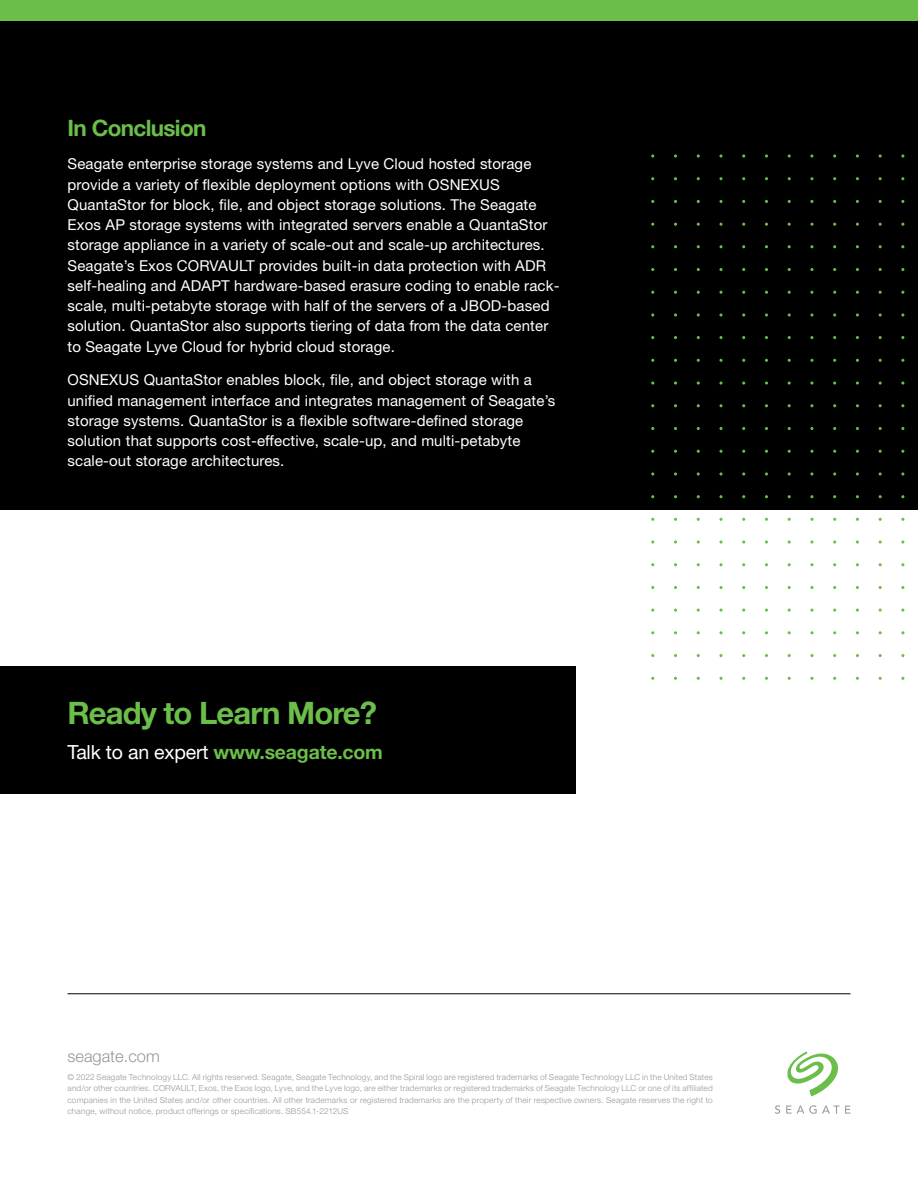
<style>
.page{position:relative;width:918px;height:1188px;background:#fff}
.page>*{position:absolute;margin:0;border:0;box-sizing:border-box;transform-origin:0 0}
.t1{font:700 31.05px "Helvetica Neue LT Std";letter-spacing:-.03em;color:#6bbe4a}
.t2{font:700 22.5px "Helvetica Neue";letter-spacing:-.03em;color:#6bbe4a}
.t3{font:700 19.5px "Helvetica Neue LT Std";letter-spacing:-.01em;color:#6bbe4a}
.t4{font:300 16.5px "Helvetica Neue LT Std";color:#97989a}
.t5{font:15px/20.2px "Helvetica Neue LT Std";letter-spacing:.01em;color:#fff}
.t6{font:300 8.25px/11.2px "Helvetica Neue LT Std";letter-spacing:.02em;color:#97989a;text-align:justify}
.s1{font-weight:400;color:#fff}
</style>
<div class="page">
<div style="left:0;top:0;width:918px;height:21px;background:#6bbe4a"></div>
<div style="left:0;top:666px;width:576px;height:128px;background:#000"></div>
<hr style="left:68px;top:994px;width:782px;height:1px;background:#000">
<svg style="left:787px;top:1051px;width:51px;height:45px"></svg>
<svg style="left:775px;top:1105px;width:5px;height:9px"></svg>
<svg style="left:786px;top:1105px;width:44px;height:9px"></svg>
<svg style="left:833px;top:1106px;width:18px;height:8px"></svg>
<div style="left:0;top:21px;width:918px;height:489px;background:#000"></div>
<svg style="left:674px;top:154px;width:3px;height:4px"></svg>
<svg style="left:719px;top:154px;width:4px;height:4px"></svg>
<svg style="left:719px;top:177px;width:4px;height:3px"></svg>
<svg style="left:719px;top:200px;width:4px;height:3px"></svg>
<svg style="left:742px;top:154px;width:3px;height:4px"></svg>
<svg style="left:674px;top:313px;width:3px;height:4px"></svg>
<svg style="left:719px;top:268px;width:4px;height:3px"></svg>
<svg style="left:719px;top:313px;width:4px;height:4px"></svg>
<svg style="left:742px;top:313px;width:3px;height:4px"></svg>
<svg style="left:674px;top:381px;width:3px;height:4px"></svg>
<svg style="left:719px;top:336px;width:4px;height:3px"></svg>
<svg style="left:719px;top:359px;width:4px;height:3px"></svg>
<svg style="left:719px;top:381px;width:4px;height:4px"></svg>
<svg style="left:765px;top:154px;width:3px;height:4px"></svg>
<svg style="left:833px;top:154px;width:3px;height:4px"></svg>
<svg style="left:765px;top:313px;width:3px;height:4px"></svg>
<svg style="left:833px;top:313px;width:3px;height:4px"></svg>
<svg style="left:856px;top:154px;width:3px;height:4px"></svg>
<svg style="left:856px;top:313px;width:3px;height:4px"></svg>
<svg style="left:765px;top:381px;width:3px;height:4px"></svg>
<svg style="left:833px;top:381px;width:3px;height:4px"></svg>
<svg style="left:856px;top:381px;width:3px;height:4px"></svg>
<svg style="left:674px;top:472px;width:3px;height:4px"></svg>
<svg style="left:719px;top:427px;width:4px;height:3px"></svg>
<svg style="left:719px;top:472px;width:4px;height:4px"></svg>
<svg style="left:719px;top:495px;width:4px;height:3px"></svg>
<svg style="left:674px;top:540px;width:3px;height:4px"></svg>
<svg style="left:719px;top:518px;width:4px;height:3px"></svg>
<svg style="left:719px;top:540px;width:4px;height:4px"></svg>
<svg style="left:719px;top:586px;width:4px;height:3px"></svg>
<svg style="left:719px;top:654px;width:4px;height:3px"></svg>
<svg style="left:719px;top:677px;width:4px;height:3px"></svg>
<svg style="left:765px;top:472px;width:3px;height:4px"></svg>
<svg style="left:833px;top:472px;width:3px;height:4px"></svg>
<svg style="left:765px;top:540px;width:3px;height:4px"></svg>
<svg style="left:833px;top:540px;width:3px;height:4px"></svg>
<svg style="left:856px;top:472px;width:3px;height:4px"></svg>
<svg style="left:856px;top:540px;width:3px;height:4px"></svg>
<h2 class="t2" style="left:68px;top:110px;width:140px">In Conclusion</h2>
<p class="t5" style="left:68px;top:154px;width:494px">Seagate enterprise storage systems and Lyve Cloud hosted storage provide a variety of flexible deployment options with OSNEXUS QuantaStor for block, file, and object storage solutions. The Seagate Exos AP storage systems with integrated servers enable a QuantaStor storage appliance in a variety of scale-out and scale-up architectures.<br>Seagate’s Exos CORVAULT provides built-in data protection with ADR self-healing and ADAPT hardware-based erasure coding to enable rack&shy;scale, multi-petabyte storage with half of the servers of a JBOD-based solution. QuantaStor also supports tiering of data from the data center to Seagate Lyve Cloud for hybrid cloud storage.</p>
<p class="t5" style="left:68px;top:370px;width:489px">OSNEXUS QuantaStor enables block, file, and object storage with a unified management interface and integrates management of Seagate’s storage systems. QuantaStor is a flexible software-defined storage solution that supports cost-effective, scale-up, and multi-petabyte scale-out storage architectures.</p>
<h1 class="t1" style="left:68px;top:693px;width:311px">Ready to Learn More?</h1>
<h3 class="t3" style="left:68px;top:740px;width:317px"><span class="s1">Talk to an expert</span> www.seagate.com</h3>
<p class="t4" style="left:68px;top:1046px;width:94px">seagate.com</p>
<p class="t6" style="left:68px;top:1071px;width:647px">© 2022 Seagate Technology LLC. All rights reserved. Seagate, Seagate Technology, and the Spiral logo are registered trademarks of Seagate Technology LLC in the United States and/or other countries. CORVAULT, Exos, the Exos logo, Lyve, and the Lyve logo, are either trademarks or registered trademarks of Seagate Technology LLC or one of its affiliated companies in the United States and/or other countries. All other trademarks or registered trademarks are the property of their respective owners. Seagate reserves the right to change, without notice, product offerings or specifications. SB554.1-2212US</p>
</div>
